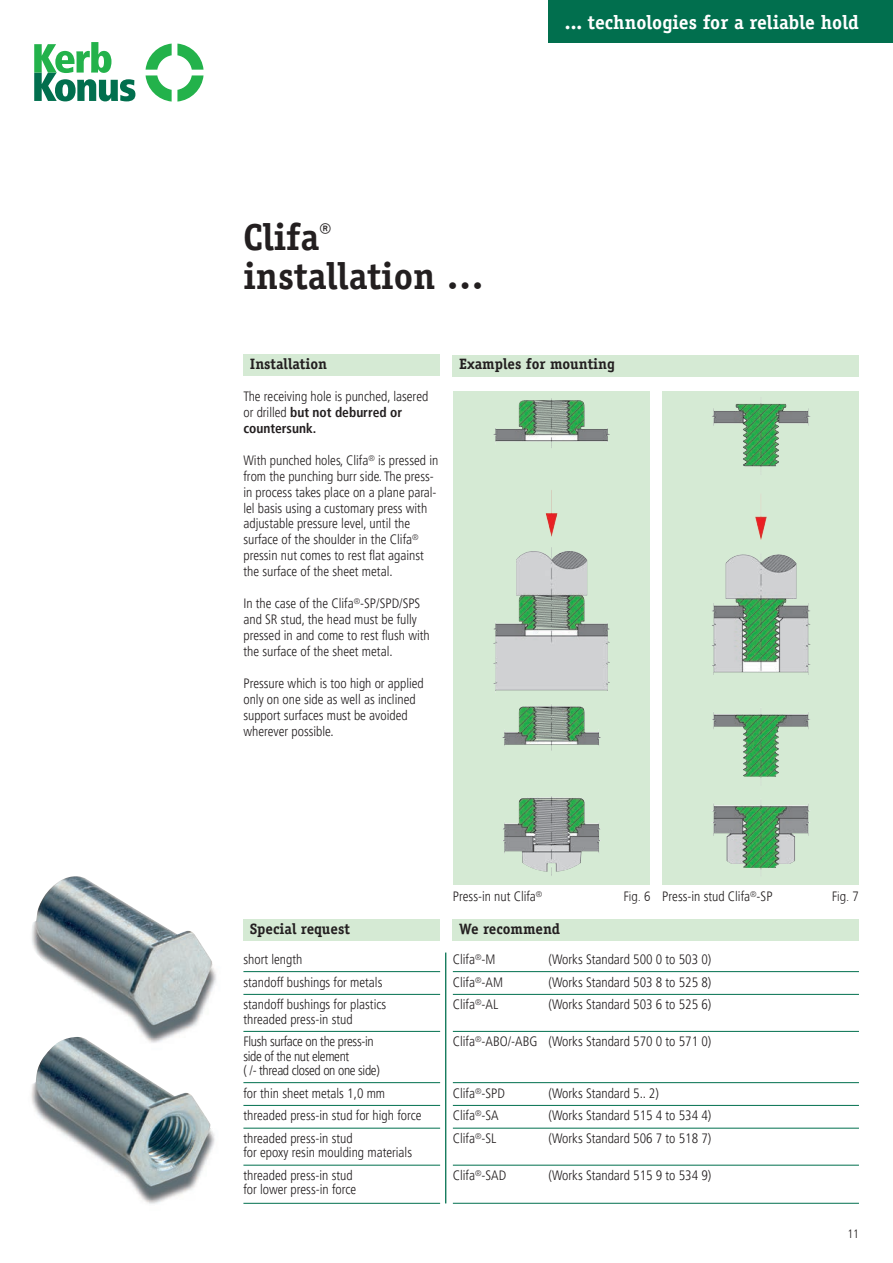
<style>
.page{position:relative;width:893px;height:1263px;background:#fff}
.page>*{position:absolute;margin:0;border:0;box-sizing:border-box;transform-origin:0 0}
.t1{font:700 37.5px/39px "Officina Serif";color:#231f20}
.t2{font:700 19.5px "Officina Serif";color:#fff}
.t3{font:700 15px "Officina Serif";color:#231f20}
.t4{font:300 condensed 13.5px/15.9px "Frutiger";color:#231f20}
.t5{font:300 condensed 13.5px/22.8px "Frutiger";letter-spacing:-.025em;color:#231f20}
.t6{font:300 13.5px "Frutiger CE45";color:#231f20;scale:.85 1}
.t7{font:300 condensed 12px "Frutiger";color:#231f20}
.s1{font-weight:700}
</style>
<div class="page">
<svg style="left:453px;top:391px;width:196px;height:493px;background:#c7dbc8"></svg>
<svg style="left:662px;top:391px;width:197px;height:493px;background:#c5ddc6"></svg>
<div style="left:453px;top:918px;width:406px;height:22px;background:#d5ead4"></div>
<div style="left:243px;top:918px;width:197px;height:22px;background:#d5ead4"></div>
<div style="left:453px;top:355px;width:406px;height:22px;background:#d5ead4"></div>
<div style="left:243px;top:354px;width:197px;height:22px;background:#d5ead4"></div>
<hr style="left:243px;top:971px;width:197px;height:1px;background:#016f4e">
<hr style="left:243px;top:994px;width:197px;height:1px;background:#016f4e">
<hr style="left:243px;top:1031px;width:197px;height:1px;background:#016f4e">
<hr style="left:243px;top:1082px;width:197px;height:1px;background:#016f4e">
<hr style="left:243px;top:1105px;width:197px;height:1px;background:#016f4e">
<hr style="left:243px;top:1128px;width:197px;height:1px;background:#016f4e">
<hr style="left:243px;top:1165px;width:197px;height:1px;background:#016f4e">
<hr style="left:243px;top:1203px;width:197px;height:1px;background:#016f4e">
<hr style="left:453px;top:971px;width:406px;height:1px;background:#016f4e">
<hr style="left:453px;top:994px;width:406px;height:1px;background:#016f4e">
<hr style="left:453px;top:1031px;width:406px;height:1px;background:#016f4e">
<hr style="left:453px;top:1082px;width:406px;height:1px;background:#016f4e">
<hr style="left:453px;top:1105px;width:406px;height:1px;background:#016f4e">
<hr style="left:453px;top:1128px;width:406px;height:1px;background:#016f4e">
<hr style="left:453px;top:1165px;width:406px;height:1px;background:#016f4e">
<hr style="left:453px;top:1203px;width:406px;height:1px;background:#016f4e">
<img style="left:31px;top:1050px;width:184px;height:154px">
<img style="left:32px;top:876px;width:184px;height:174px">
<hr style="left:445px;top:952px;width:1px;height:251px;background:#016f4e">
<div style="left:549px;top:0;width:344px;height:43px;background:#016f4e"></div>
<img style="left:493px;top:398px;width:117px;height:162px">
<img style="left:711px;top:397px;width:68px;height:79px">
<svg style="left:34px;top:42px;width:101px;height:59px"></svg>
<svg style="left:146px;top:44px;width:58px;height:58px"></svg>
<h1 class="t1" style="left:243px;top:218px;width:242px">Clifa<sup>® </sup>installation …</h1>
<h2 class="t2" style="left:565px;top:10px;width:296px">... technologies for a reliable hold</h2>
<p class="t3" style="left:250px;top:355px;width:79px">Installation</p>
<p class="t4" style="left:243px;top:388px;width:186px">The receiving hole is punched, lasered or drilled <span class="s1">but not deburred or countersunk.</span></p>
<p class="t4" style="left:243px;top:452px;width:196px">With punched holes, Clifa<sup>®</sup> is pressed in from the punching burr side. The press&shy;in process takes place on a plane paral&shy;lel basis using a customary press with adjustable pressure level, until the surface of the shoulder in the Clifa<sup>® </sup>pressin nut comes to rest flat against the surface of the sheet metal.</p>
<p class="t4" style="left:243px;top:596px;width:188px">In the case of the Clifa<sup>®</sup>-SP/SPD/SPS and SR stud, the head must be fully pressed in and come to rest flush with the surface of the sheet metal.</p>
<p class="t4" style="left:243px;top:675px;width:182px">Pressure which is too high or applied only on one side as well as inclined support surfaces must be avoided wherever possible.</p>
<p class="t3" style="left:459px;top:355px;width:157px">Examples for mounting</p>
<p class="t3" style="left:250px;top:919px;width:102px">Special request</p>
<p class="t4" style="left:243px;top:948px;width:144px;line-height:22.8px">short length<br>standoff bushings for metals standoff bushings for plastics</p>
<p class="t5" style="left:243px;top:1008px;width:132px">threaded press-in stud<br>Flush surface on the press-in</p>
<p class="t5" style="left:243px;top:1049px;width:138px;line-height:14.2px">side of the nut element<br>( /- thread closed on one side)</p>
<p class="t4" style="left:243px;top:1082px;width:180px;line-height:22.8px">for thin sheet metals 1,0 mm threaded press-in stud for high force threaded press-in stud</p>
<p class="t4" style="left:243px;top:1141px;width:170px;line-height:22.8px">for epoxy resin moulding materials threaded press-in stud</p>
<p class="t4" style="left:243px;top:1182px;width:114px">for lower press-in force</p>
<p class="t4" style="left:453px;top:888px;width:91px">Press-in nut Clifa<sup>®</sup></p>
<p class="t4" style="left:662px;top:888px;width:112px">Press-in stud Clifa<sup>®</sup>-SP</p>
<p class="t6" style="left:624px;top:888px;width:33px">Fig. 6</p>
<p class="t6" style="left:832px;top:888px;width:33px">Fig. 7</p>
<p class="t3" style="left:459px;top:919px;width:103px">We recommend</p>
<p class="t4" style="left:453px;top:951px;width:44px">Clifa<sup>®</sup>-M</p>
<p class="t4" style="left:549px;top:951px;width:164px">(Works Standard 500 0 to 503 0)</p>
<p class="t4" style="left:453px;top:974px;width:52px">Clifa<sup>®</sup>-AM</p>
<p class="t4" style="left:549px;top:974px;width:164px">(Works Standard 503 8 to 525 8)</p>
<p class="t4" style="left:453px;top:997px;width:47px">Clifa<sup>®</sup>-AL</p>
<p class="t4" style="left:549px;top:997px;width:164px">(Works Standard 503 6 to 525 6)</p>
<p class="t4" style="left:453px;top:1034px;width:260px">Clifa<sup>®</sup>-ABO/-ABG (Works Standard 570 0 to 571 0)</p>
<p class="t4" style="left:453px;top:1085px;width:54px">Clifa<sup>®</sup>-SPD</p>
<p class="t4" style="left:549px;top:1085px;width:112px">(Works Standard 5.. 2)</p>
<p class="t4" style="left:453px;top:1108px;width:47px">Clifa<sup>®</sup>-SA</p>
<p class="t4" style="left:549px;top:1108px;width:164px">(Works Standard 515 4 to 534 4)</p>
<p class="t4" style="left:453px;top:1131px;width:45px">Clifa<sup>®</sup>-SL</p>
<p class="t4" style="left:549px;top:1131px;width:164px">(Works Standard 506 7 to 518 7)</p>
<p class="t4" style="left:453px;top:1168px;width:55px">Clifa<sup>®</sup>-SAD</p>
<p class="t4" style="left:549px;top:1168px;width:164px">(Works Standard 515 9 to 534 9)</p>
<p class="t7" style="left:847px;top:1227px;width:13px">11</p>
</div>
